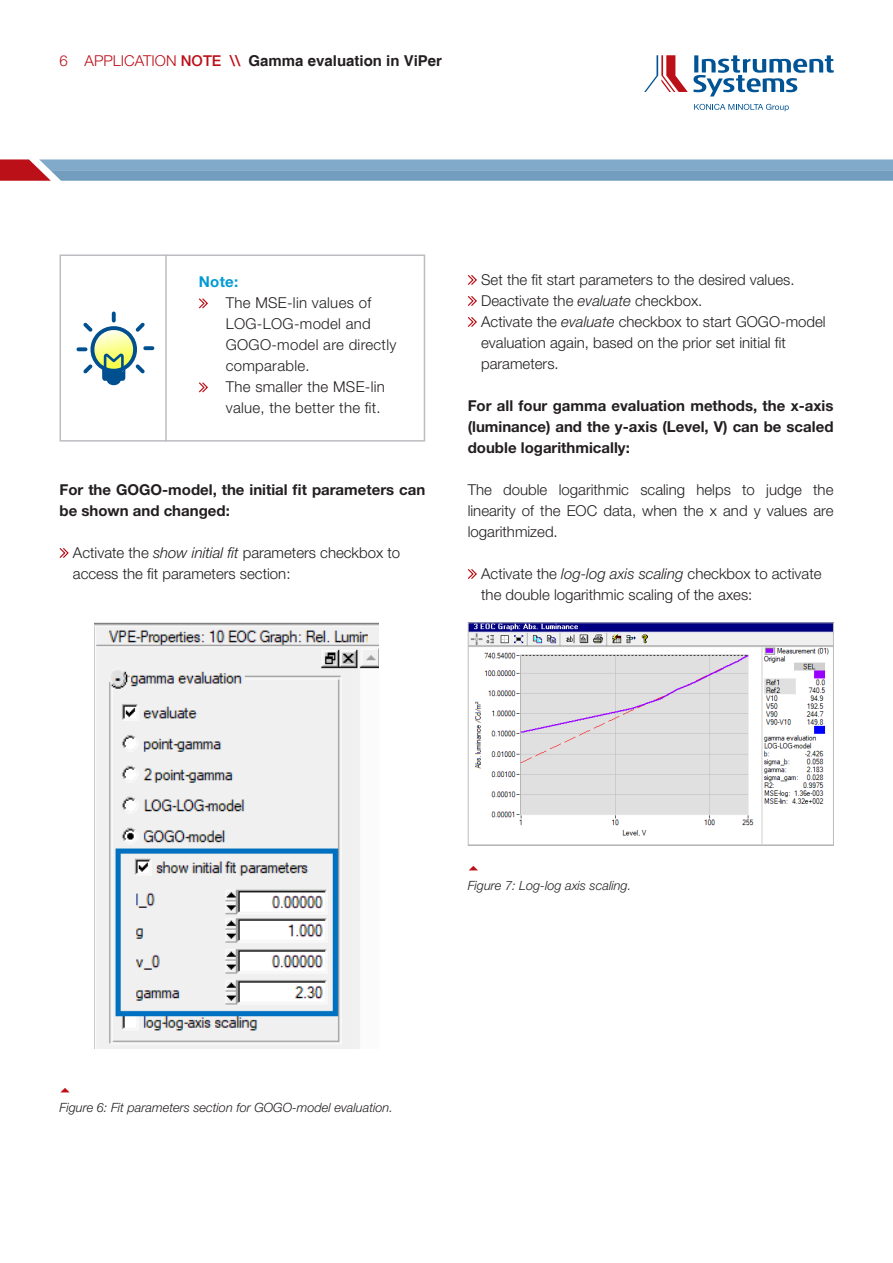
<style>
.page{position:relative;width:893px;height:1263px;background:#fff}
.page>*{position:absolute;margin:0;border:0;box-sizing:border-box;transform-origin:0 0}
.t1{font:300 15px/21px "Helvetica Neue LT Std";color:#231f20}
.t2{font:700 15px/21px "Helvetica Neue LT Std";color:#231f20}
.t3{font:300 15px/21px "Helvetica Neue LT Std";letter-spacing:.02em;color:#231f20}
.t4{font:700 15px "Helvetica";color:#231f20}
.t5{font:700 15px "Helvetica Neue LT Std";color:#009ad3}
.t6{font:italic 300 12.75px "Helvetica Neue LT Std";color:#231f20}
.s1{font-family:"Helvetica Neue LT Std";font-weight:300;color:#bb1018}
.s2{font-family:"Helvetica Neue LT Std";font-weight:500;color:#bb1018}
.s3{font-style:italic}
</style>
<div class="page">
<svg style="left:59px;top:548px;width:10px;height:10px"></svg>
<svg style="left:467px;top:275px;width:10px;height:10px"></svg>
<svg style="left:467px;top:296px;width:10px;height:10px"></svg>
<svg style="left:467px;top:317px;width:10px;height:10px"></svg>
<svg style="left:467px;top:569px;width:10px;height:10px"></svg>
<svg style="left:644px;top:55px;width:190px;height:42px"></svg>
<svg style="left:694px;top:104px;width:95px;height:7px"></svg>
<div style="left:60px;top:254px;width:365px;height:188px;background:#fff;border:2px solid #bcbdc0"></div>
<svg style="left:199px;top:298px;width:9px;height:11px"></svg>
<svg style="left:199px;top:382px;width:9px;height:11px"></svg>
<hr style="left:165px;top:254px;width:2px;height:188px;background:#bcbdc0">
<img style="left:94px;top:622px;width:284px;height:426px">
<img style="left:470px;top:624px;width:362px;height:220px">
<div style="left:468px;top:622px;width:366px;height:224px;border:1px solid #bcbdc0"></div>
<svg style="left:76px;top:311px;width:79px;height:75px"></svg>
<div style="left:107px;top:374px;width:14px;height:11px;background:#005090;border-radius:50%"></div>
<svg style="left:0;top:159px;width:893px;height:22px;background:#83a1bf"></svg>
<p class="t4" style="left:60px;top:52px;width:384px"><span class="s1">6 APPLICATION</span> <span class="s2">NOTE \\</span> Gamma evaluation in ViPer</p>
<p class="t5" style="left:199px;top:273px;width:41px">Note:</p>
<p class="t3" style="left:226px;top:292px;width:172px">The MSE-lin values of<br>LOG-LOG-model and<br>GOGO-model are directly comparable.</p>
<p class="t3" style="left:226px;top:376px;width:161px">The smaller the MSE-lin value, the better the fit.</p>
<p class="t2" style="left:60px;top:479px;width:367px">For the GOGO-model, the initial fit parameters can be shown and changed:</p>
<p class="t1" style="left:73px;top:542px;width:329px">Activate the <span class="s3">show initial fit</span> parameters checkbox to access the fit parameters section:</p>
<p class="t1" style="left:481px;top:269px;width:315px">Set the fit start parameters to the desired values.</p>
<p class="t1" style="left:481px;top:290px;width:223px">Deactivate the <span class="s3">evaluate</span> checkbox.</p>
<p class="t1" style="left:481px;top:311px;width:346px">Activate the <span class="s3">evaluate</span> checkbox to start GOGO-model evaluation again, based on the prior set initial fit parameters.</p>
<p class="t2" style="left:468px;top:395px;width:367px;text-align:justify">For all four gamma evaluation methods, the x-axis (luminance) and the y-axis (Level, V) can be scaled double logarithmically:</p>
<p class="t1" style="left:468px;top:479px;width:367px;text-align:justify">The double logarithmic scaling helps to judge the linearity of the EOC data, when the x and y values are logarithmized.</p>
<p class="t1" style="left:481px;top:563px;width:342px">Activate the <span class="s3">log-log axis scaling</span> checkbox to activate the double logarithmic scaling of the axes:</p>
<p class="t6" style="left:468px;top:877px;width:165px">Figure 7: Log-log axis scaling.</p>
<p class="t6" style="left:60px;top:1100px;width:335px">Figure 6: Fit parameters section for GOGO-model evaluation.</p>
</div>
